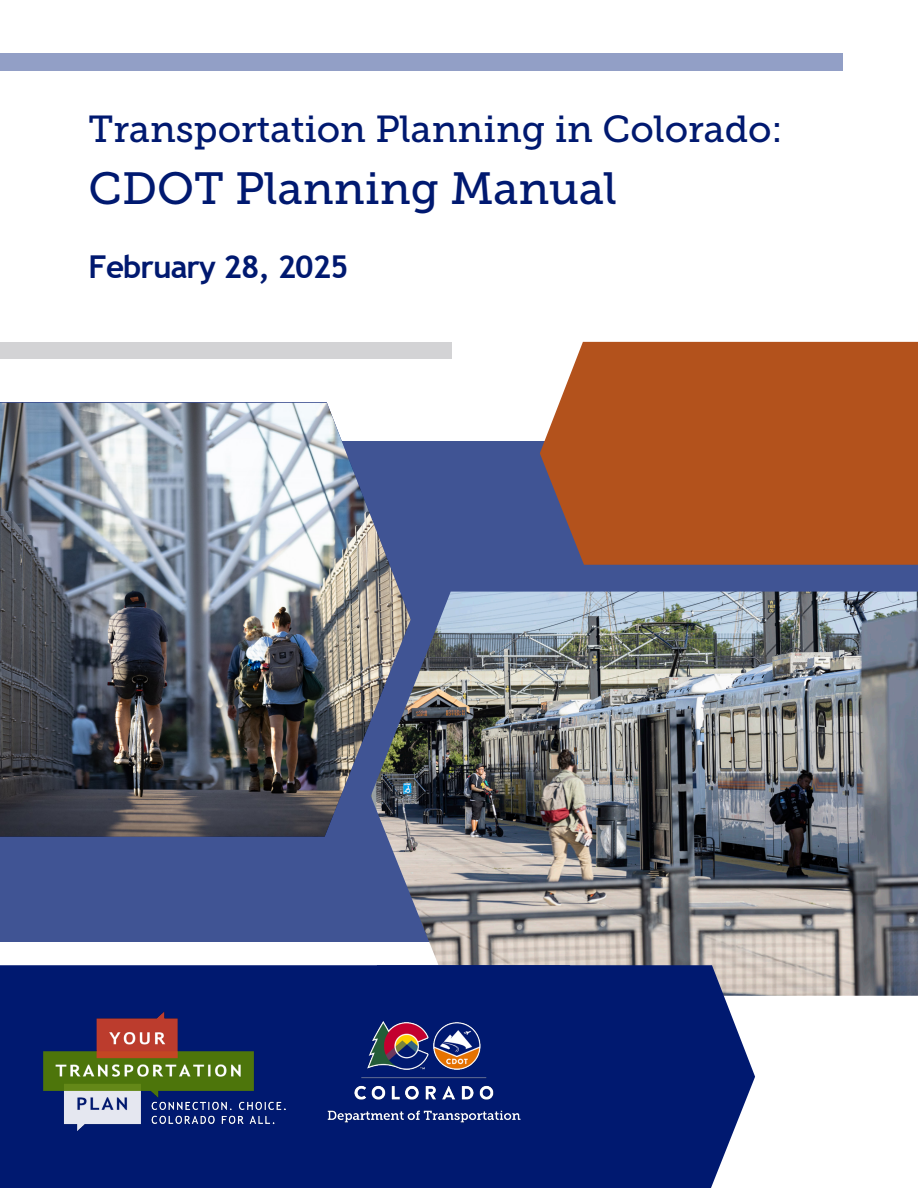
<style>
.page{position:relative;width:918px;height:1188px;background:#fff}
.page>*{position:absolute;margin:0;border:0;box-sizing:border-box;transform-origin:0 0}
.Front_page_H1{font:45px "Museo Slab 500";color:#001970}
.t1{font:37.5px "Museo Slab 500";color:#001970}
.Body_10_14{font:700 31.5px "Trebuchet MS";letter-spacing:-.03em;color:#001970}
</style>
<div class="page">
<div style="left:0;top:342px;width:451px;height:17px;background:#d3d3d5"></div>
<div style="left:0;top:441px;width:918px;height:501px;background:#405494"></div>
<img style="left:0;top:403px;width:400px;height:434px">
<img style="left:371px;top:592px;width:547px;height:404px">
<div style="left:0;top:54px;width:842px;height:17px;background:#929fc6"></div>
<svg style="left:540px;top:342px;width:378px;height:223px;background:#b0582a"></svg>
<div style="left:0;top:965px;width:377px;height:223px;background:#001970"></div>
<svg style="left:377px;top:965px;width:378px;height:223px;background:#112878"></svg>
<img style="left:44px;top:1012px;width:241px;height:119px">
<img style="left:328px;top:1021px;width:193px;height:102px">
<p class="t1" style="left:89px;top:108px;width:696px">Transportation Planning in Colorado:</p>
<h1 class="Front_page_H1" style="left:89px;top:164px;width:530px">CDOT Planning Manual</h1>
<p class="Body_10_14" style="left:89px;top:247px;width:262px">February 28, 2025</p>
</div>
